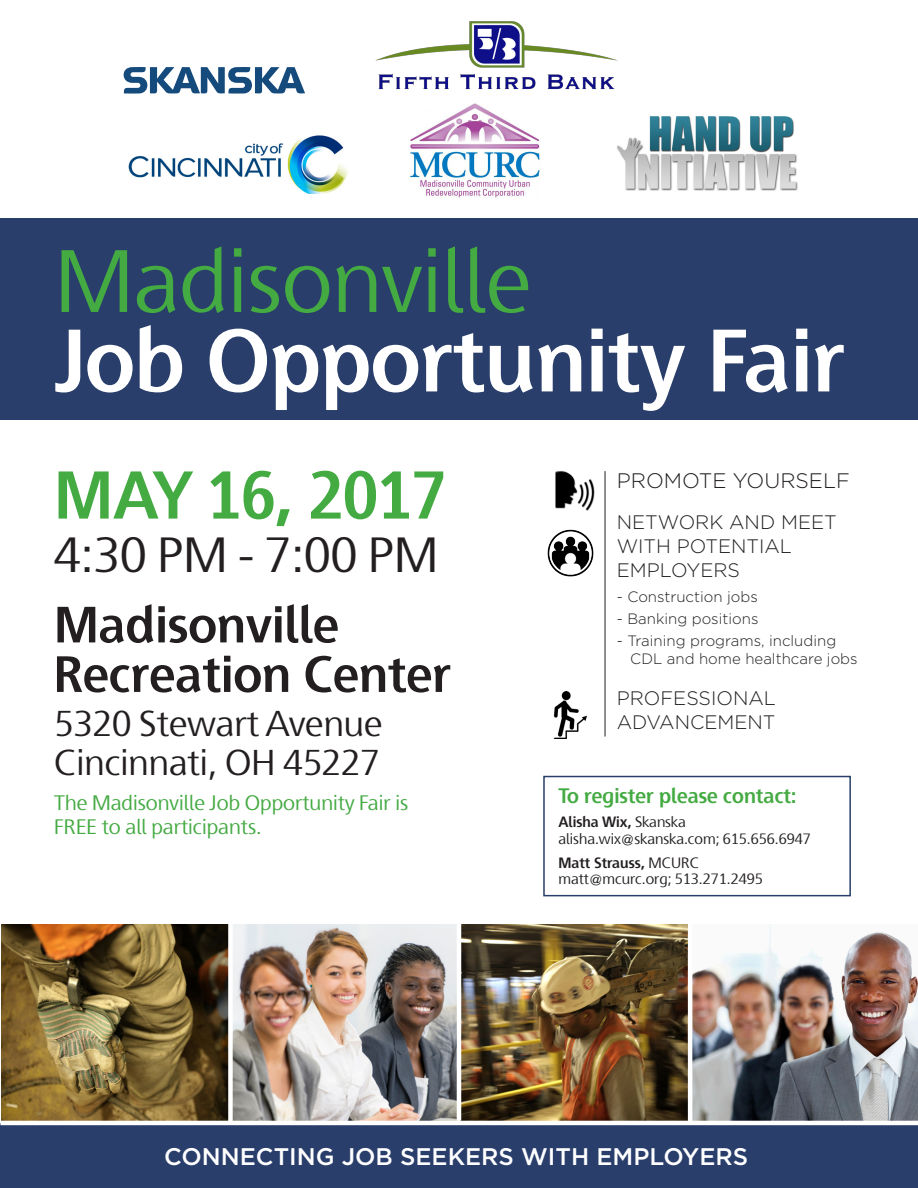
<style>
.page{position:relative;width:918px;height:1188px;background:#fff}
.page>*{position:absolute;margin:0;border:0;box-sizing:border-box;transform-origin:0 0}
.Headline{font:700 88.5px "Skanska Sans Pro";color:#fff}
.Headline-2{font:88.5px "Skanska Sans Pro";color:#44aa42}
.Headline-3{font:700 67.5px "Skanska Sans Pro";color:#44aa42}
.Headline-4{font:700 51px/49.5px "Skanska Sans Pro";color:#231f20}
.Headline-5{font:49.5px "Skanska Sans Pro";color:#231f20}
.Headline-6{font:36px "Skanska Sans Pro";color:#231f20}
.t1{font:500 24px "Gotham";color:#fff}
.Headline-7{font:21px/24px "Skanska Sans Pro";color:#44aa42}
.Main_Body_Text{font:700 21px "Skanska Sans Pro";color:#44aa42}
.Headline-8{font:300 21px "Gotham";color:#231f20}
.Headline-9{font:300 19.5px/24px "Gotham";color:#231f20}
.Headline-10{font:300 15px/18px "Gotham";color:#231f20}
.Main_Body_Text-2{font:15px "Skanska Sans Pro";color:#231f20}
.Main_Body_Text-3{font:700 15px "Skanska Sans Pro";color:#231f20}
.s1{font-weight:400}
</style>
<div class="page">
<img style="left:1px;top:925px;width:456px;height:196px">
<div style="left:0;top:218px;width:918px;height:202px;background:#293e6b"></div>
<img style="left:692px;top:925px;width:226px;height:196px">
<img style="left:461px;top:925px;width:227px;height:196px">
<div style="left:228px;top:895px;width:5px;height:230px;background:#fff"></div>
<div style="left:0;top:1123px;width:918px;height:65px;background:#293e6b"></div>
<img style="left:547px;top:529px;width:47px;height:48px">
<img style="left:555px;top:471px;width:40px;height:40px">
<hr style="left:605px;top:471px;width:1px;height:266px;background:#231f20">
<img style="left:553px;top:692px;width:34px;height:46px">
<svg style="left:124px;top:67px;width:181px;height:27px"></svg>
<img style="left:617px;top:116px;width:181px;height:75px">
<img style="left:128px;top:135px;width:220px;height:59px">
<img style="left:409px;top:103px;width:131px;height:95px">
<img style="left:375px;top:21px;width:243px;height:69px">
<hr style="left:0;top:1121px;width:918px;height:4px;background:#fff">
<div style="left:543px;top:776px;width:308px;height:120px;border:2px solid #293e6b"></div>
<p class="Headline-2" style="left:55px;top:230px;width:478px">Madisonville</p>
<p class="Headline" style="left:55px;top:309px;width:792px">Job Opportunity Fair</p>
<p class="Headline-3" style="left:54px;top:456px;width:393px">MAY 16, 2017</p>
<p class="Headline-5" style="left:54px;top:526px;width:386px">4:30 PM - 7:00 PM</p>
<p class="Headline-4" style="left:54px;top:600px;width:398px">Madisonville<br>Recreation Center</p>
<p class="Headline-6" style="left:54px;top:703px;width:330px">5320 Stewart Avenue</p>
<p class="Headline-6" style="left:54px;top:742px;width:327px">Cincinnati, OH 45227</p>
<p class="Headline-7" style="left:54px;top:791px;width:356px">The Madisonville Job Opportunity Fair is<br>FREE to all participants.</p>
<p class="Headline-8" style="left:617px;top:467px;width:235px">PROMOTE YOURSELF</p>
<p class="Headline-9" style="left:617px;top:509px;width:221px">NETWORK AND MEET<br>WITH POTENTIAL<br>EMPLOYERS</p>
<p class="Headline-10" style="left:617px;top:587px;width:143px">- Construction jobs</p>
<p class="Headline-10" style="left:617px;top:609px;width:143px">- Banking positions</p>
<p class="Headline-10" style="left:630px;top:631px;width:229px;text-indent:-13px">- Training programs, including<br>CDL and home healthcare jobs</p>
<p class="Headline-9" style="left:617px;top:685px;width:161px">PROFESSIONAL<br>ADVANCEMENT</p>
<p class="Main_Body_Text" style="left:558px;top:783px;width:240px">To register please contact:</p>
<p class="Main_Body_Text-3" style="left:558px;top:813px;width:129px">Alisha Wix, <span class="s1">Skanska</span></p>
<p class="Main_Body_Text-2" style="left:558px;top:830px;width:254px">alisha.wix@skanska.com; 615.656.6947</p>
<p class="Main_Body_Text-3" style="left:558px;top:854px;width:142px">Matt Strauss, <span class="s1">MCURC</span></p>
<p class="Main_Body_Text-2" style="left:558px;top:871px;width:206px">matt@mcurc.org; 513.271.2495</p>
<p class="t1" style="left:164px;top:1141px;width:585px">CONNECTING JOB SEEKERS WITH EMPLOYERS</p>
</div>
